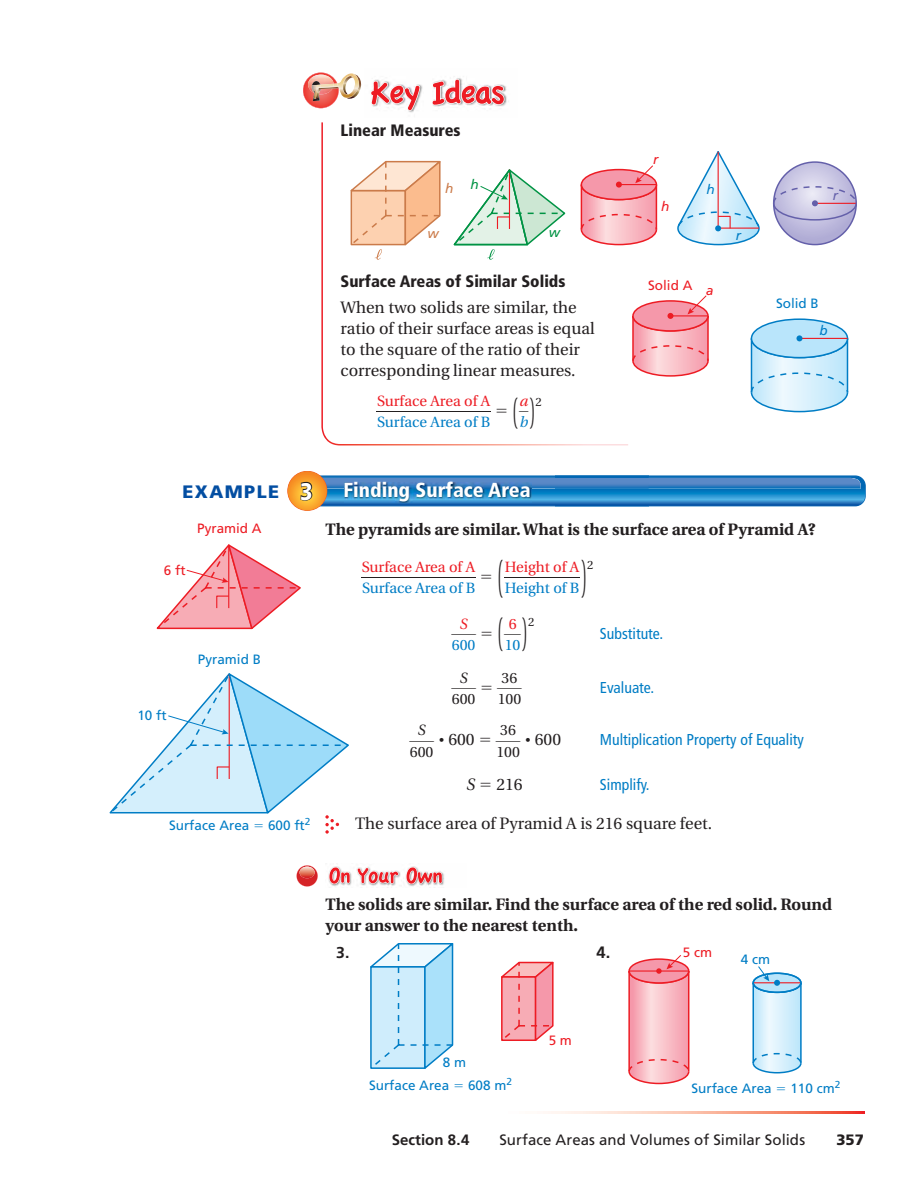
<style>
.page{position:relative;width:918px;height:1188px;background:#fff}
.page>*{position:absolute;margin:0;border:0;box-sizing:border-box;transform-origin:0 0}
.t1{font:46.95px "Utopia";color:#231f20;scale:.35 1}
.t2{font:41.7px "Utopia";color:#231f20;scale:.4 1}
.t3{font:38.4px "Utopia";color:#231f20;scale:.43 1}
.t4{font:900 condensed 20.25px "Frutiger";color:#fff}
.t5{font:900 18px "Frutiger";letter-spacing:.08em;color:#034ea2}
.t6{font:700 16.5px/21px "Utopia";color:#231f20}
.t7{font:16.5px/21px "Utopia";color:#231f20}
.t8{font:900 condensed 16.5px/25.5px "Frutiger";color:#231f20}
.t9{font:700 16.5px "Frutiger";color:#231f20}
.t10{font:italic 16.5px "Utopia";color:#231f20}
.t11{font:condensed 15.75px "Frutiger";color:#007dc5}
.t12{font:700 15.75px "Frutiger";color:#231f20}
.t13{font:15px "Frutiger";color:#231f20}
.t14{font:700 15px "Frutiger";color:#231f20}
.t15{font:900 15px "Frutiger";color:#231f20}
.t16{font:14.85px/21.3px "Utopia";color:#ed1c24}
.t17{font:14.85px/21.3px "Utopia";color:#231f20}
.t18{font:14.85px/21.3px "Utopia";color:#007dc5;text-align:center}
.t19{font:italic 14.85px/21.3px "Utopia";color:#ed1c24}
.t20{font:13.5px "Frutiger";color:#007dc5}
.t21{font:13.5px "Frutiger";color:#ed1c24}
.t22{font:italic 13.5px "Frutiger";color:#ed1c24}
.t23{font:italic 13.5px "Frutiger";color:#007dc5}
.t24{font:italic 13.5px "Frutiger";color:#cb7b4a}
.t25{font:italic 13.5px "Frutiger";color:#009344}
.t26{font:italic 13.5px "Frutiger";color:#6460aa}
.t27{font:12px "Utopia";color:#231f20}
.s1{font-family:"Utopia";font-weight:400;font-stretch:normal}
.s2{color:#007dc5}
.s3{font-stretch:condensed;font-size:24px;color:#231f20}
.s4{font-style:italic;color:#ed1c24}
.s5{color:#ed1c24}
.s6{font-style:italic}
</style>
<div class="page">
<svg style="left:156px;top:544px;width:145px;height:86px"></svg>
<svg style="left:320px;top:475px;width:546px;height:31px;background:#2b82c3"></svg>
<img style="left:323px;top:478px;width:326px;height:7px">
<div style="left:287px;top:471px;width:40px;height:40px;border:1px solid #f15a22;border-radius:50%"></div>
<svg style="left:288px;top:471px;width:39px;height:39px"></svg>
<img style="left:345px;top:482px;width:187px;height:21px">
<svg style="left:370px;top:943px;width:84px;height:126px;background:#b6e0f5"></svg>
<svg style="left:501px;top:961px;width:53px;height:80px;background:#f59aa3"></svg>
<svg style="left:628px;top:955px;width:62px;height:130px;background:#f7acb6"></svg>
<svg style="left:752px;top:966px;width:50px;height:108px;background:#bfe1f4"></svg>
<img style="left:328px;top:866px;width:116px;height:20px">
<svg style="left:329px;top:867px;width:21px;height:17px"></svg>
<svg style="left:357px;top:868px;width:42px;height:16px"></svg>
<svg style="left:406px;top:867px;width:36px;height:17px"></svg>
<svg style="left:297px;top:865px;width:21px;height:22px"></svg>
<svg style="left:300px;top:867px;width:15px;height:11px"></svg>
<svg style="left:548px;top:1112px;width:317px;height:2px"></svg>
<svg style="left:628px;top:165px;width:30px;height:80px;background:#f6a4af"></svg>
<svg style="left:677px;top:151px;width:83px;height:95px"></svg>
<svg style="left:774px;top:162px;width:82px;height:83px;background:#bbb7db"></svg>
<svg style="left:772px;top:185px;width:85px;height:36px;background:#c3bddc"></svg>
<svg style="left:321px;top:122px;width:307px;height:324px"></svg>
<div style="left:751px;top:319px;width:96px;height:39px;background:#b9e5fb;border-radius:50%"></div>
<div style="left:751px;top:318px;width:97px;height:40px;border:2px solid #007dc5;border-radius:50%"></div>
<svg style="left:750px;top:335px;width:99px;height:78px"></svg>
<svg style="left:632px;top:295px;width:77px;height:82px;background:#f7aab4"></svg>
<svg style="left:303px;top:72px;width:58px;height:36px"></svg>
<img style="left:374px;top:78px;width:133px;height:35px">
<svg style="left:371px;top:81px;width:49px;height:30px"></svg>
<svg style="left:432px;top:79px;width:73px;height:26px"></svg>
<svg style="left:109px;top:673px;width:240px;height:161px"></svg>
<svg style="left:377px;top:412px;width:114px;height:1px"></svg>
<svg style="left:497px;top:409px;width:9px;height:4px"></svg>
<p class="t8" style="left:340px;top:118px;width:122px">Linear Measures</p>
<p class="t22" style="left:653px;top:153px;width:7px">r</p>
<p class="t24" style="left:445px;top:183px;width:10px">h</p>
<p class="t25" style="left:470px;top:179px;width:10px">h</p>
<p class="t22" style="left:661px;top:201px;width:10px">h</p>
<p class="t23" style="left:706px;top:184px;width:10px">h</p>
<p class="t26" style="left:833px;top:190px;width:7px">r</p>
<p class="t24" style="left:428px;top:228px;width:13px">w</p>
<p class="t25" style="left:549px;top:227px;width:13px">w</p>
<p class="t23" style="left:736px;top:229px;width:7px">r</p>
<p class="t8" style="left:340px;top:270px;width:238px">Surface Areas of Similar Solids<br><span class="s1">When two solids are similar, the</span></p>
<p class="t7" style="left:340px;top:319px;width:256px">ratio of their surface areas is equal to the square of the ratio of their corresponding linear measures.</p>
<p class="t16" style="left:377px;top:392px;width:115px">Surface Area of A<br><span class="s2">Surface Area of B</span></p>
<p class="t3" style="left:512px;top:395px;width:56px">( )</p>
<p class="t19" style="left:520px;top:392px;width:10px">a <span class="s2">b</span></p>
<p class="t27" style="left:536px;top:397px;width:8px">2</p>
<p class="t21" style="left:648px;top:279px;width:46px">Solid A</p>
<p class="t22" style="left:706px;top:284px;width:9px">a</p>
<p class="t20" style="left:776px;top:298px;width:44px">Solid B</p>
<p class="t23" style="left:819px;top:325px;width:10px">b</p>
<p class="t5" style="left:183px;top:484px;width:132px">EXAMPLE <span class="s3">3</span></p>
<p class="t4" style="left:344px;top:481px;width:189px">Finding Surface Area</p>
<p class="t6" style="left:325px;top:521px;width:492px">The pyramids are similar. What is the surface area of Pyramid A?</p>
<p class="t16" style="left:362px;top:557px;width:115px">Surface Area of A<br><span class="s2">Surface Area of B</span></p>
<p class="t1" style="left:497px;top:557px;width:18px">(</p>
<p class="t16" style="left:505px;top:557px;width:76px">Height of A<br><span class="s2">Height of B</span></p>
<p class="t1" style="left:581px;top:557px;width:18px">)</p>
<p class="t27" style="left:587px;top:560px;width:8px">2</p>
<p class="t18" style="left:452px;top:614px;width:25px"><span class="s4">S<br></span>600</p>
<p class="t2" style="left:497px;top:615px;width:16px">(</p>
<p class="t18" style="left:505px;top:614px;width:17px;text-align:left"><span class="s5">6<br></span>10</p>
<p class="t2" style="left:522px;top:615px;width:16px">)</p>
<p class="t27" style="left:528px;top:617px;width:8px">2</p>
<p class="t21" style="left:197px;top:523px;width:66px">Pyramid A</p>
<p class="t21" style="left:164px;top:565px;width:23px">6 ft</p>
<p class="t11" style="left:600px;top:627px;width:65px">Substitute.</p>
<p class="t20" style="left:198px;top:653px;width:65px">Pyramid B</p>
<p class="t20" style="left:137px;top:710px;width:31px">10 ft</p>
<p class="t20" style="left:169px;top:819px;width:82px">Surface Area</p>
<p class="t20" style="left:268px;top:819px;width:44px">600 ft<sup>2</sup></p>
<p class="t17" style="left:452px;top:668px;width:25px;text-align:center"><span class="s6">S<br></span>600</p>
<p class="t17" style="left:498px;top:668px;width:25px">36<br>100</p>
<p class="t11" style="left:600px;top:681px;width:56px">Evaluate.</p>
<p class="t17" style="left:410px;top:721px;width:66px;text-indent:8px"><span class="s6">S<br></span>600 ⋅ <sup>600</sup></p>
<p class="t17" style="left:496px;top:721px;width:66px">36<br>100 ⋅ <sup>600</sup></p>
<p class="t11" style="left:600px;top:733px;width:206px">Multiplication Property of Equality</p>
<p class="t10" style="left:466px;top:778px;width:10px">S</p>
<p class="t7" style="left:496px;top:776px;width:28px">216</p>
<p class="t11" style="left:600px;top:778px;width:51px">Simplify.</p>
<p class="t7" style="left:355px;top:815px;width:359px">The surface area of Pyramid A is 216 square feet.</p>
<p class="t6" style="left:325px;top:896px;width:508px">The solids are similar. Find the surface area of the red solid. Round your answer to the nearest tenth.</p>
<p class="t12" style="left:336px;top:946px;width:15px">3.</p>
<p class="t9" style="left:597px;top:946px;width:15px">4.</p>
<p class="t21" style="left:683px;top:947px;width:31px">5 cm</p>
<p class="t20" style="left:741px;top:954px;width:31px">4 cm</p>
<p class="t20" style="left:443px;top:1057px;width:25px">8 m</p>
<p class="t20" style="left:369px;top:1080px;width:82px">Surface Area</p>
<p class="t20" style="left:468px;top:1080px;width:45px">608 m<sup>2</sup></p>
<p class="t21" style="left:549px;top:1035px;width:25px">5 m</p>
<p class="t20" style="left:691px;top:1083px;width:82px">Surface Area</p>
<p class="t20" style="left:790px;top:1083px;width:51px">110 cm<sup>2</sup></p>
<p class="t14" style="left:392px;top:1134px;width:79px">Section 8.4</p>
<p class="t13" style="left:499px;top:1134px;width:307px">Surface Areas and Volumes of Similar Solids</p>
<p class="t15" style="left:836px;top:1134px;width:29px">357</p>
</div>
